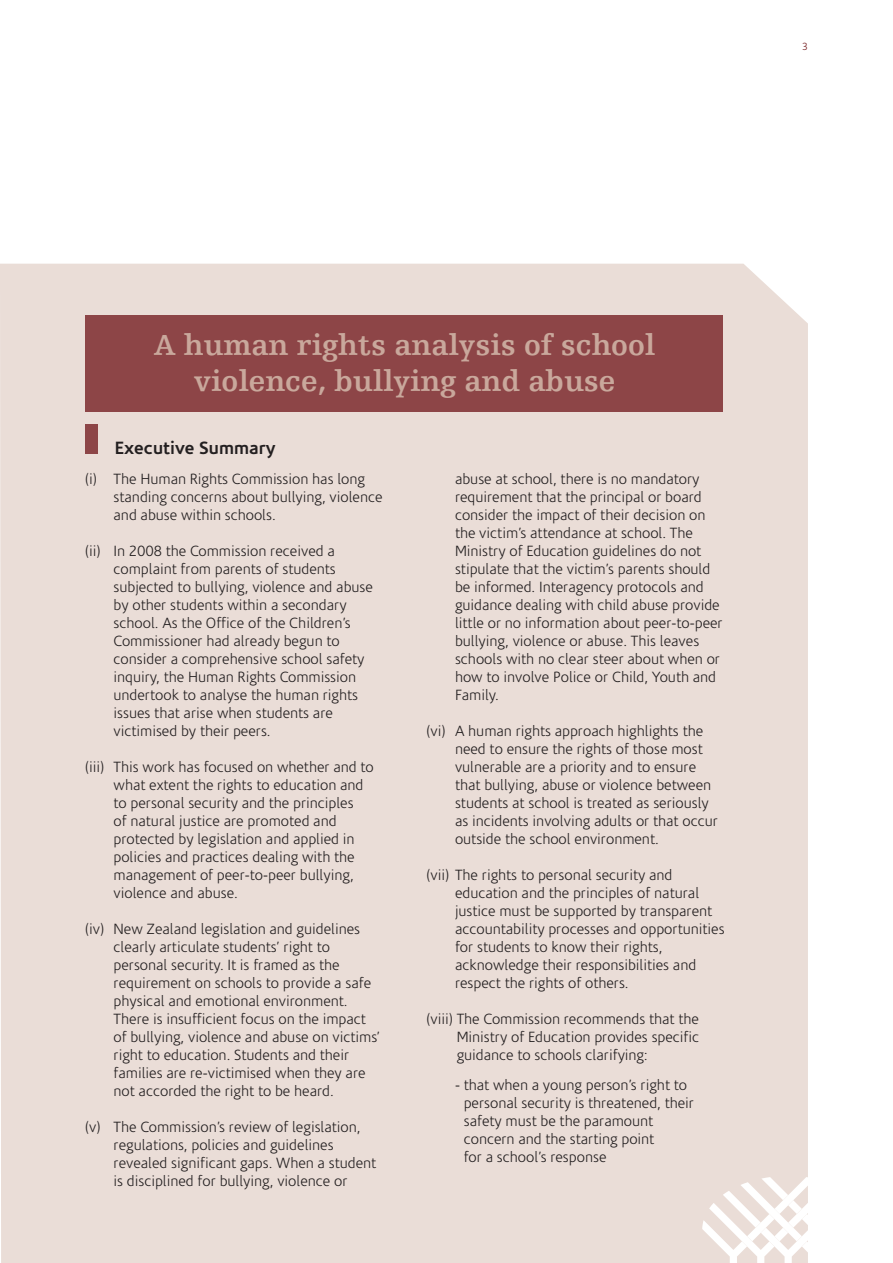
<style>
.page{position:relative;width:893px;height:1263px;background:#fff}
.page>*{position:absolute;margin:0;border:0;box-sizing:border-box;transform-origin:0 0}
.t1{font:700 30px/36px "Humanist Slabserif 712";color:#c9a89c;text-align:center}
.t2{font:700 18px "Coris Macron";color:#231f20}
.t3{font:300 15px/18px "Coris Macron";color:#231f20}
.t4{font:300 10.5px "Coris Macron";color:#762023}
</style>
<div class="page">
<div style="left:0;top:264px;width:808px;height:999px;background:#eaddd7"></div>
<div style="left:85px;top:315px;width:638px;height:96px;background:#8d4547"></div>
<svg style="left:702px;top:1177px;width:106px;height:86px"></svg>
<div style="left:85px;top:424px;width:12px;height:30px;background:#8d4547"></div>
<p class="t4" style="left:802px;top:41px;width:7px">3</p>
<h1 class="t1" style="left:154px;top:326px;width:503px">A human rights analysis of school violence, bullying and abuse</h1>
<p class="t2" style="left:115px;top:437px;width:162px">Executive Summary</p>
<p class="t3" style="left:114px;top:470px;width:271px;text-indent:-28px">(i) The Human Rights Commission has long standing concerns about bullying, violence and abuse within schools.</p>
<p class="t3" style="left:114px;top:542px;width:261px;text-indent:-28px">(ii) In 2008 the Commission received a complaint from parents of students subjected to bullying, violence and abuse by other students within a secondary school. As the Office of the Children’s Commissioner had already begun to consider a comprehensive school safety inquiry, the Human Rights Commission undertook to analyse the human rights issues that arise when students are victimised by their peers.</p>
<p class="t3" style="left:114px;top:758px;width:262px;text-indent:-28px">(iii) This work has focused on whether and to what extent the rights to education and to personal security and the principles<br>of natural justice are promoted and protected by legislation and applied in policies and practices dealing with the management of peer-to-peer bullying, violence and abuse.</p>
<p class="t3" style="left:114px;top:920px;width:268px;text-indent:-28px">(iv) New Zealand legislation and guidelines clearly articulate students’ right to personal security. It is framed as the requirement on schools to provide a safe physical and emotional environment.<br>There is insufficient focus on the impact of bullying, violence and abuse on victims’ right to education. Students and their families are re-victimised when they are not accorded the right to be heard.</p>
<p class="t3" style="left:114px;top:1118px;width:264px;text-indent:-28px">(v) The Commission’s review of legislation, regulations, policies and guidelines revealed significant gaps. When a student is disciplined for bullying, violence or</p>
<p class="t3" style="left:455px;top:470px;width:269px">abuse at school, there is no mandatory requirement that the principal or board consider the impact of their decision on the victim’s attendance at school. The Ministry of Education guidelines do not stipulate that the victim’s parents should be informed. Interagency protocols and guidance dealing with child abuse provide little or no information about peer-to-peer bullying, violence or abuse. This leaves schools with no clear steer about when or how to involve Police or Child, Youth and Family.</p>
<p class="t3" style="left:455px;top:722px;width:264px;text-indent:-28px">(vi) A human rights approach highlights the need to ensure the rights of those most vulnerable are a priority and to ensure that bullying, abuse or violence between students at school is treated as seriously as incidents involving adults or that occur outside the school environment.</p>
<p class="t3" style="left:455px;top:866px;width:271px;text-indent:-28px">(vii) The rights to personal security and education and the principles of natural justice must be supported by transparent accountability processes and opportunities for students to know their rights, acknowledge their responsibilities and respect the rights of others.</p>
<p class="t3" style="left:457px;top:1010px;width:244px;text-align:justify;text-indent:-30px">(viii) The Commission recommends that the Ministry of Education provides specific guidance to schools clarifying:</p>
<p class="t3" style="left:464px;top:1076px;width:232px;text-indent:-9px">- that when a young person’s right to personal security is threatened, their safety must be the paramount concern and the starting point<br>for a school’s response</p>
</div>
